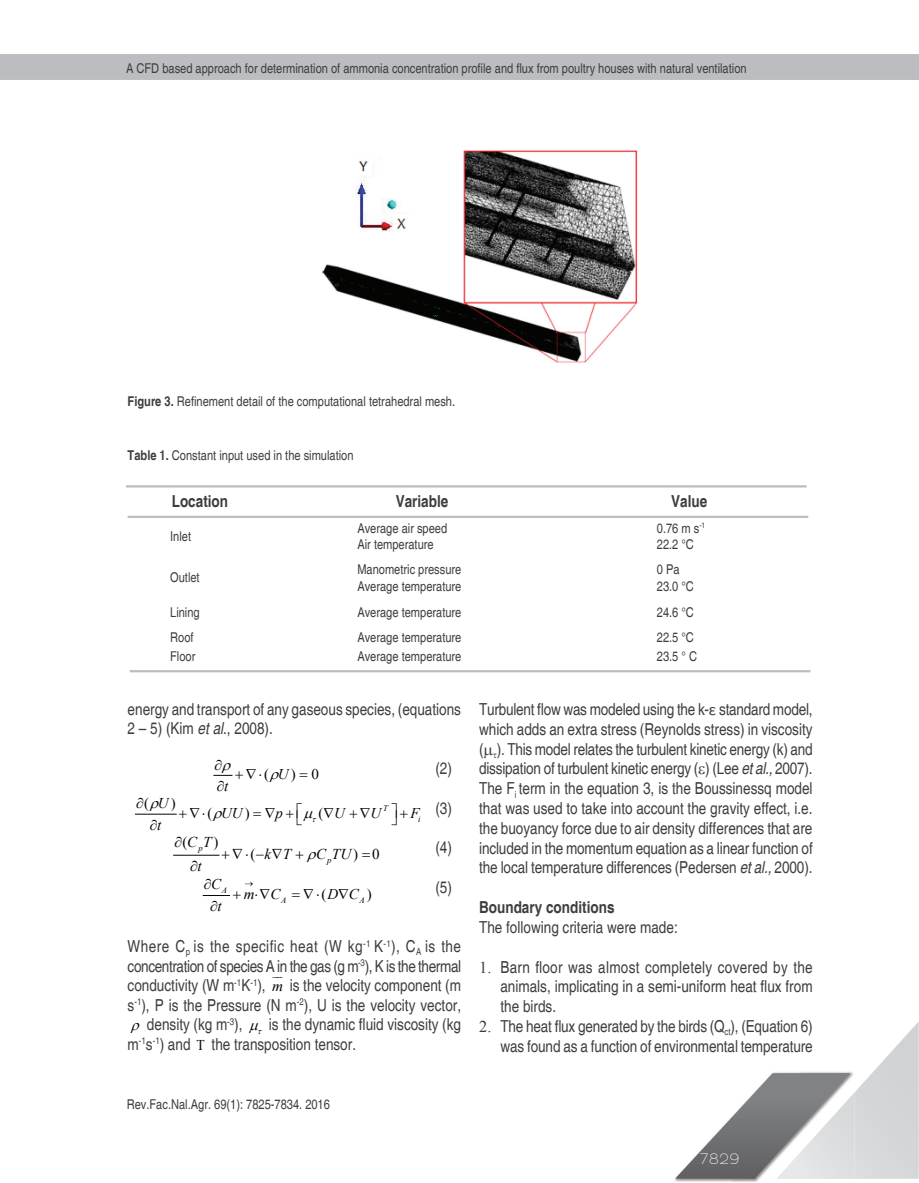
<style>
.page{position:relative;width:919px;height:1183px;background:#fff}
.page>*{position:absolute;margin:0;border:0;box-sizing:border-box;transform-origin:0 0}
.t1{font:condensed 16.5px/19.8px "Helvetica";color:#3e3e3f;text-align:justify}
.t2{font:condensed 16.5px "Helvetica";letter-spacing:-.02em;color:#3e3e3f}
.t3{font:condensed 16.5px "Helvetica";letter-spacing:.025em;color:#3e3e3f}
.t4{font:700 condensed 16.5px "Helvetica";color:#3e3e3f}
.t5{font:italic 15px "Times New Roman";color:#040503}
.t6{font:15px "Times New Roman";color:#040503}
.t7{font:100 15px "Zona Pro";color:#fff}
.t8{font:15px "Symbol";color:#040503}
.t9{font:italic 14.85px "Times New Roman";color:#040503}
.t10{font:14.85px "Times New Roman";color:#040503}
.t11{font:14.85px "Symbol";color:#040503}
.t12{font:condensed 13.5px/16.2px "Helvetica";color:#3e3e3f}
.t13{font:italic 8.7px "Times New Roman";color:#040503}
.t14{font:italic 8.55px "Times New Roman";color:#040503}
.s1{font-weight:700}
.s2{color:#231f20}
.s3{font-family:"Calibri";font-stretch:normal}
.s4{font-style:italic}
.s5{font-family:"Times New Roman";font-stretch:normal}
.s6{font-style:normal}
.s7{font-family:"Times New Roman";font-style:italic;font-stretch:normal;font-size:15px;color:#040503}
</style>
<div class="page">
<img style="left:674px;top:1178px;width:180px;height:3px">
<svg style="left:675px;top:1022px;width:243px;height:156px"></svg>
<div style="left:0;top:54px;width:918px;height:26px;background:#bcbdc0"></div>
<img style="left:322px;top:150px;width:316px;height:213px">
<hr style="left:135px;top:813px;width:41px;height:1px;background:#040503">
<hr style="left:174px;top:854px;width:45px;height:1px;background:#040503">
<hr style="left:126px;top:485px;width:680px;height:2px;background:#bcbdc0">
<hr style="left:128px;top:515px;width:680px;height:3px;background:#bcbdc0">
<hr style="left:130px;top:670px;width:680px;height:2px;background:#bcbdc0">
<svg style="left:214px;top:774px;width:19px;height:2px"></svg>
<svg style="left:203px;top:895px;width:27px;height:1px"></svg>
<p class="t12" style="left:126px;top:60px;width:622px">A CFD based approach for determination of ammonia concentration profile and flux from poultry houses with natural ventilation</p>
<p class="t12" style="left:128px;top:393px;width:329px"><span class="s1">Figure 3.</span> Refinement detail of the computational tetrahedral mesh<span class="s2">.</span></p>
<p class="t12" style="left:128px;top:447px;width:227px"><span class="s1">Table 1.</span> Constant input used in the simulation</p>
<p class="t4" style="left:172px;top:491px;width:58px">Location</p>
<p class="t4" style="left:395px;top:491px;width:54px">Variable</p>
<p class="t4" style="left:671px;top:491px;width:38px">Value</p>
<p class="t12" style="left:170px;top:528px;width:22px">Inlet</p>
<p class="t12" style="left:357px;top:520px;width:91px">Average air speed<br>Air temperature</p>
<p class="t12" style="left:656px;top:520px;width:50px">0.76 m s<sup>-1<br></sup>22.2 °C</p>
<p class="t12" style="left:170px;top:569px;width:31px">Outlet</p>
<p class="t12" style="left:357px;top:561px;width:105px">Manometric pressure<br>Average temperature</p>
<p class="t12" style="left:656px;top:561px;width:39px">0 Pa<br>23.0 °C</p>
<p class="t12" style="left:170px;top:603px;width:31px">Lining</p>
<p class="t12" style="left:357px;top:603px;width:105px">Average temperature</p>
<p class="t12" style="left:656px;top:603px;width:39px">24.6 °C</p>
<p class="t12" style="left:170px;top:629px;width:25px">Roof</p>
<p class="t12" style="left:357px;top:629px;width:105px">Average temperature</p>
<p class="t12" style="left:656px;top:629px;width:39px">22.5 °C</p>
<p class="t12" style="left:170px;top:648px;width:27px">Floor</p>
<p class="t12" style="left:357px;top:648px;width:105px">Average temperature</p>
<p class="t12" style="left:656px;top:648px;width:42px">23.5 ° C</p>
<p class="t1" style="left:479px;top:699px;width:335px">Turbulent flow was modeled using the k-<span class="s3">ε</span> standard model, which adds an extra stress (Reynolds stress) in viscosity ( ). This model relates the turbulent kinetic energy (k) and dissipation of turbulent kinetic energy ( ) (Lee <span class="s4">et al.,</span> 2007).<br>The F<sub>i</sub> term in the equation 3, is the Boussinessq model that was used to take into account the gravity effect, i.e. the buoyancy force due to air density differences that are included in the momentum equation as a linear function of the local temperature differences (Pedersen <span class="s4">et al.,</span> 2000).</p>
<p class="t4" style="left:479px;top:897px;width:137px">Boundary conditions</p>
<p class="t1" style="left:479px;top:917px;width:200px">The following criteria were made:</p>
<p class="t1" style="left:500px;top:956px;width:314px;text-indent:-21px"><span class="s5">1.</span> Barn floor was almost completely covered by the animals, implicating in a semi-uniform heat flux from the birds.</p>
<p class="t1" style="left:479px;top:1016px;width:335px;text-align:right"><span class="s5">2.</span> The heat flux generated by the birds (Q<sub>ct</sub>), (Equation 6) was found as a function of environmental temperature</p>
<p class="t1" style="left:128px;top:698px;width:335px">energy and transport of any gaseous species, (equations<br>2 – 5) (Kim <span class="s4">et al</span>., 2008).</p>
<p class="t1" style="left:435px;top:758px;width:18px">(2)</p>
<p class="t1" style="left:435px;top:797px;width:18px">(3)</p>
<p class="t1" style="left:435px;top:837px;width:18px">(4)</p>
<p class="t1" style="left:435px;top:877px;width:18px">(5)</p>
<p class="t10" style="left:246px;top:763px;width:25px">∇⋅(</p>
<p class="t10" style="left:278px;top:763px;width:42px"><span class="s4">U</span>) 0</p>
<p class="t9" style="left:217px;top:775px;width:13px">∂t</p>
<p class="t10" style="left:136px;top:792px;width:14px">∂(</p>
<p class="t9" style="left:158px;top:793px;width:19px">U<span class="s6">)</span></p>
<p class="t10" style="left:189px;top:802px;width:24px">∇⋅(</p>
<p class="t9" style="left:221px;top:802px;width:30px">UU<span class="s6">)</span></p>
<p class="t10" style="left:318px;top:802px;width:28px">(∇<span class="s4">U</span></p>
<p class="t14" style="left:383px;top:802px;width:6px">T</p>
<p class="t9" style="left:265px;top:802px;width:20px">∇p</p>
<p class="t9" style="left:360px;top:802px;width:23px">∇U</p>
<p class="t9" style="left:410px;top:802px;width:11px">F</p>
<p class="t14" style="left:418px;top:812px;width:4px">i</p>
<p class="t9" style="left:150px;top:814px;width:13px">∂t</p>
<p class="t6" style="left:174px;top:831px;width:45px">∂(<span class="s4">C T</span>)</p>
<p class="t13" style="left:198px;top:842px;width:6px">p</p>
<p class="t6" style="left:250px;top:843px;width:6px">(</p>
<p class="t5" style="left:316px;top:843px;width:65px">C TU<span class="s6">) 0</span></p>
<p class="t5" style="left:264px;top:843px;width:28px">k T</p>
<p class="t8" style="left:232px;top:843px;width:52px">∇⋅−∇</p>
<p class="t13" style="left:327px;top:853px;width:6px">p</p>
<p class="t5" style="left:190px;top:855px;width:13px">∂t</p>
<p class="t9" style="left:204px;top:874px;width:19px">∂C</p>
<p class="t14" style="left:222px;top:884px;width:7px">A</p>
<p class="t9" style="left:321px;top:883px;width:39px"><span class="s6">(</span>D C</p>
<p class="t10" style="left:366px;top:883px;width:6px">)</p>
<p class="t9" style="left:244px;top:883px;width:38px">m C</p>
<p class="t11" style="left:303px;top:884px;width:47px">∇⋅ ∇</p>
<p class="t14" style="left:281px;top:894px;width:7px">A</p>
<p class="t14" style="left:359px;top:894px;width:7px">A</p>
<p class="t9" style="left:210px;top:895px;width:13px">∂t</p>
<p class="t3" style="left:128px;top:936px;width:335px">Where C<sub>p</sub> is the specific heat (W kg<sup>-1</sup> K<sup>-1</sup>), C<sub>A</sub> is the</p>
<p class="t2" style="left:128px;top:955px;width:335px">concentration of species A in the gas (g m<sup>-3</sup>), K is the thermal</p>
<p class="t1" style="left:128px;top:975px;width:335px">conductivity (W m<sup>-1</sup>K<sup>-1</sup>), <span class="s7">m</span> is the velocity component (m</p>
<p class="t1" style="left:128px;top:994px;width:335px">s<sup>-1</sup>), P is the Pressure (N m<sup>-2</sup>), U is the velocity vector,</p>
<p class="t1" style="left:147px;top:1014px;width:97px">density (kg m<sup>-3</sup>),</p>
<p class="t1" style="left:269px;top:1014px;width:194px">is the dynamic fluid viscosity (kg</p>
<p class="t1" style="left:128px;top:1033px;width:64px">m<sup>-1</sup>s<sup>-1</sup>) and</p>
<p class="t1" style="left:211px;top:1033px;width:146px">the transposition tensor.</p>
<p class="t12" style="left:127px;top:1095px;width:205px">Rev.Fac.Nal.Agr. 69(1): 7825-7834. 2016</p>
<p class="t7" style="left:699px;top:1148px;width:41px">7829</p>
</div>
